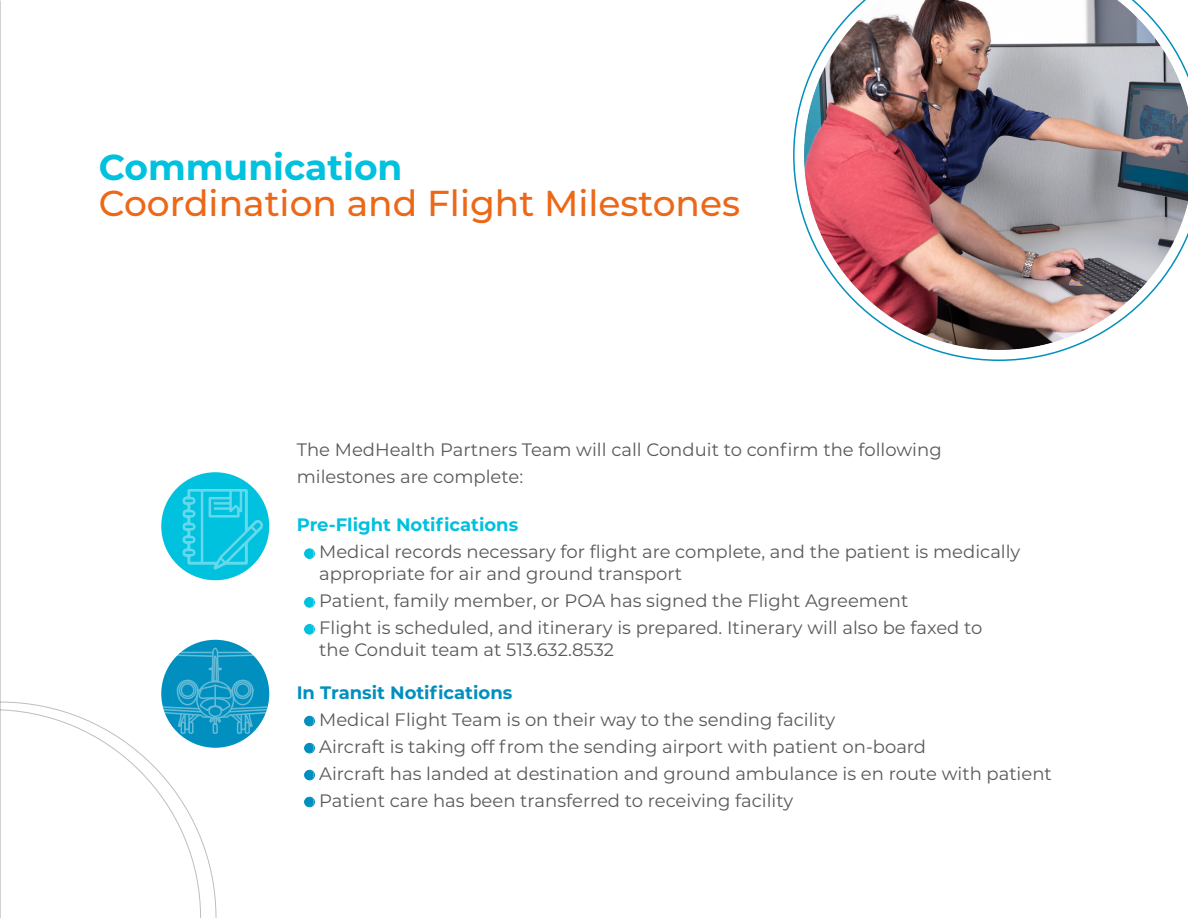
<style>
.page{position:relative;width:1188px;height:918px;background:#fff}
.page>*{position:absolute;margin:0;border:0;box-sizing:border-box;transform-origin:0 0}
.t1{font:500 36px "Montserrat";color:#ec6819}
.t2{font:700 36px "Montserrat";color:#00c1de}
.t3{font:18px/27px "Montserrat";color:#58595b}
.t4{font:700 18px "Montserrat";color:#00c1de}
.t5{font:700 18px "Montserrat";color:#008fbe}
</style>
<div class="page">
<hr style="left:1187px;top:0;width:1px;height:918px;background:#484848">
<img style="left:793px;top:1px;width:395px;height:360px">
<hr style="left:398px;top:0;width:790px;height:1px;background:#484848">
<div style="left:305px;top:549px;width:10px;height:10px;border:1px solid #00c1de;border-radius:50%"></div>
<div style="left:304px;top:549px;width:10px;height:9px;background:#00c1de;border-radius:50%"></div>
<div style="left:305px;top:597px;width:10px;height:10px;border:1px solid #00c1de;border-radius:50%"></div>
<div style="left:304px;top:598px;width:10px;height:9px;background:#00c1de;border-radius:50%"></div>
<div style="left:305px;top:624px;width:10px;height:10px;border:1px solid #00c1de;border-radius:50%"></div>
<div style="left:304px;top:625px;width:10px;height:9px;background:#00c1de;border-radius:50%"></div>
<div style="left:305px;top:716px;width:10px;height:10px;border:1px solid #008fbe;border-radius:50%"></div>
<div style="left:304px;top:716px;width:10px;height:10px;background:#008fbe;border-radius:50%"></div>
<div style="left:305px;top:743px;width:10px;height:10px;border:1px solid #008fbe;border-radius:50%"></div>
<div style="left:304px;top:743px;width:10px;height:10px;background:#008fbe;border-radius:50%"></div>
<div style="left:305px;top:770px;width:10px;height:10px;border:1px solid #008fbe;border-radius:50%"></div>
<div style="left:304px;top:770px;width:10px;height:10px;background:#008fbe;border-radius:50%"></div>
<div style="left:305px;top:797px;width:10px;height:10px;border:1px solid #008fbe;border-radius:50%"></div>
<div style="left:304px;top:797px;width:10px;height:10px;background:#008fbe;border-radius:50%"></div>
<div style="left:161px;top:472px;width:108px;height:108px;background:#00c1de;border-radius:50%"></div>
<svg style="left:183px;top:489px;width:80px;height:80px"></svg>
<div style="left:161px;top:640px;width:108px;height:108px;background:#008fbe;border-radius:50%"></div>
<svg style="left:0;top:648px;width:268px;height:270px"></svg>
<h1 class="t2" style="left:99px;top:141px;width:305px">Communication</h1>
<h1 class="t1" style="left:99px;top:178px;width:643px">Coordination and Flight Milestones</h1>
<p class="t3" style="left:297px;top:435px;width:646px">The MedHealth Partners Team will call Conduit to confirm the following milestones are complete:</p>
<p class="t4" style="left:297px;top:512px;width:223px">Pre-Flight Notifications</p>
<p class="t3" style="left:319px;top:541px;width:703px;line-height:21.6px">Medical records necessary for flight are complete, and the patient is medically appropriate for air and ground transport</p>
<p class="t3" style="left:319px;top:586px;width:665px">Patient, family member, or POA has signed the Flight Agreement<br>Flight is scheduled, and itinerary is prepared. Itinerary will also be faxed to</p>
<p class="t3" style="left:319px;top:635px;width:296px">the Conduit team at 513.632.8532</p>
<p class="t5" style="left:297px;top:679px;width:217px">In Transit Notifications</p>
<p class="t3" style="left:319px;top:705px;width:734px">Medical Flight Team is on their way to the sending facility<br>Aircraft is taking off from the sending airport with patient on-board<br>Aircraft has landed at destination and ground ambulance is en route with patient Patient care has been transferred to receiving facility</p>
</div>
